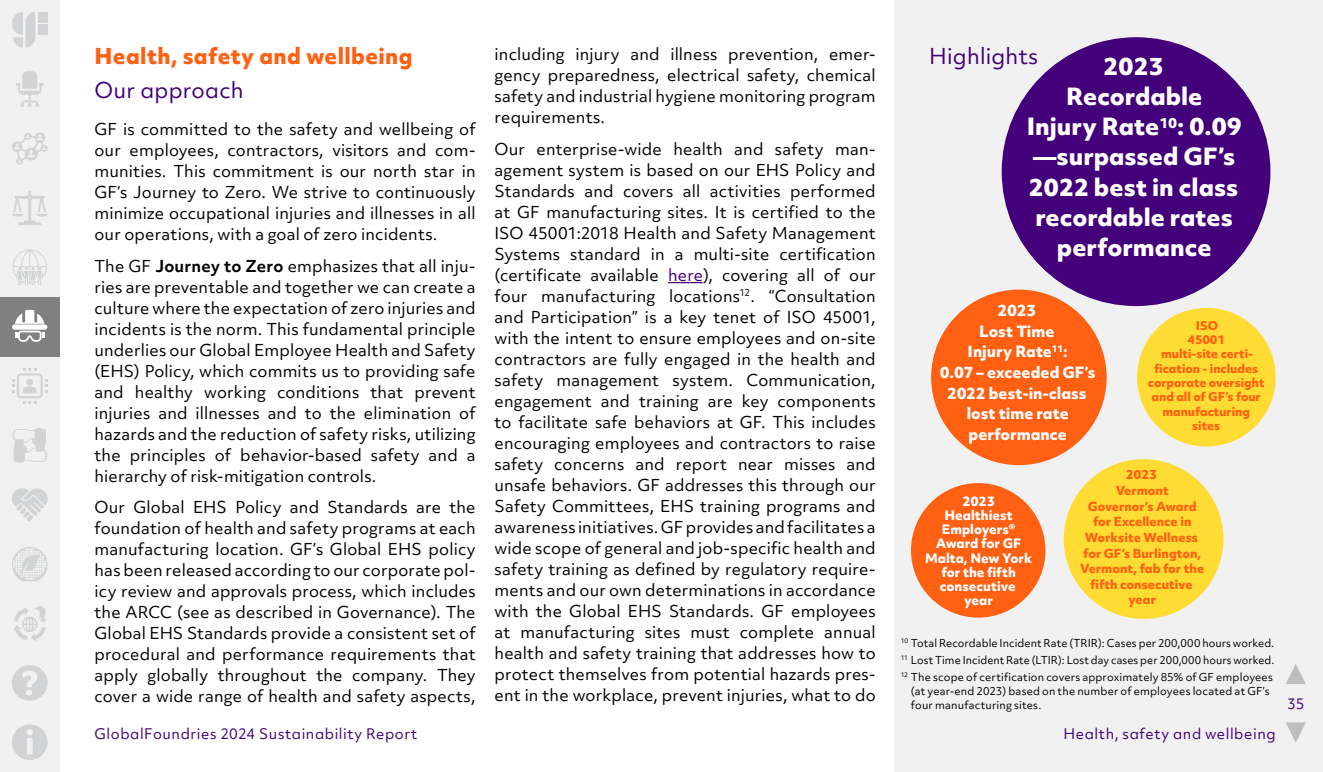
<style>
.page{position:relative;width:1323px;height:772px;background:#fff}
.page>*{position:absolute;margin:0;border:0;box-sizing:border-box;transform-origin:0 0}
.t1{font:800 22.75px/30.3px "Objektiv Mk 2";color:#fff;text-align:center}
._23_Deck_12_15{font:800 21px "Objektiv Mk 2";letter-spacing:.02em;color:#ff6012}
._23_Deck_Regular{font:21px "Objektiv Mk 2";letter-spacing:.01em;color:#43007a}
._23-BODY_9_12{font:15.75px/21px "Objektiv Mk 3";letter-spacing:.01em;color:#000;text-align:justify}
.t2{font:800 14.88px/20.7px "Objektiv Mk 2";color:#fff;text-align:center}
.O-BODY_9_12{font:14px "Objektiv Mk 2";letter-spacing:.04em;color:#43007a}
.t3{font:800 12.6px/14px "Objektiv Mk 2";color:#fff;text-align:center}
.t4{font:800 11.9px/15.6px "Objektiv Mk 2";color:#ff6012;text-align:center}
.t5{font:800 11.55px/14.3px "Objektiv Mk 2";color:#ff6012;text-align:center}
.O22-Footnote{font:10.5px/14px "Objektiv Mk 3";letter-spacing:.01em;color:#000}
.s1{font-weight:700}
.s2{color:#43007a}
</style>
<div class="page">
<div style="left:0;top:0;width:60px;height:60px;background:#f1f1f1"></div>
<div style="left:38px;top:25px;width:10px;height:10px;background:#d1d3d4"></div>
<div style="left:38px;top:12px;width:10px;height:10px;background:#d1d3d4"></div>
<svg style="left:12px;top:12px;width:23px;height:36px"></svg>
<div style="left:0;top:59px;width:60px;height:60px;background:#f1f1f1"></div>
<svg style="left:16px;top:71px;width:28px;height:36px"></svg>
<div style="left:0;top:119px;width:60px;height:59px;background:#f1f1f1"></div>
<svg style="left:12px;top:132px;width:36px;height:33px"></svg>
<div style="left:0;top:178px;width:60px;height:60px;background:#f1f1f1"></div>
<svg style="left:12px;top:191px;width:36px;height:34px"></svg>
<div style="left:0;top:237px;width:60px;height:60px;background:#f1f1f1"></div>
<svg style="left:13px;top:249px;width:34px;height:36px"></svg>
<div style="left:0;top:356px;width:60px;height:60px;background:#f1f1f1"></div>
<svg style="left:12px;top:368px;width:36px;height:36px"></svg>
<div style="left:0;top:415px;width:60px;height:60px;background:#f1f1f1"></div>
<svg style="left:12px;top:427px;width:36px;height:36px"></svg>
<div style="left:0;top:475px;width:60px;height:59px;background:#f1f1f1"></div>
<svg style="left:12px;top:488px;width:36px;height:33px"></svg>
<div style="left:0;top:534px;width:60px;height:60px;background:#f1f1f1"></div>
<svg style="left:12px;top:547px;width:36px;height:34px"></svg>
<div style="left:0;top:594px;width:60px;height:59px;background:#f1f1f1"></div>
<svg style="left:13px;top:606px;width:33px;height:35px"></svg>
<div style="left:0;top:653px;width:60px;height:59px;background:#f1f1f1"></div>
<svg style="left:12px;top:665px;width:36px;height:35px"></svg>
<div style="left:0;top:712px;width:60px;height:60px;background:#f1f1f1"></div>
<svg style="left:12px;top:724px;width:36px;height:36px"></svg>
<div style="left:894px;top:0;width:429px;height:772px;background:#f1f1f1"></div>
<hr style="left:668px;top:282px;width:35px;height:1px;background:#43007a">
<svg style="left:1286px;top:722px;width:20px;height:20px"></svg>
<svg style="left:1286px;top:664px;width:20px;height:20px"></svg>
<div style="left:0;top:297px;width:60px;height:59px;background:#808080"></div>
<svg style="left:12px;top:309px;width:36px;height:33px"></svg>
<div style="left:1002px;top:37px;width:268px;height:269px;background:#43007a;border-radius:50%"></div>
<div style="left:931px;top:289px;width:176px;height:176px;background:#ff6012;border-radius:50%"></div>
<div style="left:911px;top:483px;width:134px;height:134px;background:#ff6012;border-radius:50%"></div>
<div style="left:1064px;top:459px;width:159px;height:160px;background:#ffdc34;border-radius:50%"></div>
<div style="left:1137px;top:308px;width:139px;height:138px;background:#ffdc34;border-radius:50%"></div>
<p class="_23_Deck_12_15" style="left:94px;top:41px;width:320px">Health, safety and wellbeing</p>
<p class="_23_Deck_Regular" style="left:94px;top:76px;width:151px">Our approach</p>
<p class="_23-BODY_9_12" style="left:94px;top:119px;width:383px">GF is committed to the safety and wellbeing of our employees, contractors, visitors and com&shy;munities. This commitment is our north star in GF’s Journey to Zero. We strive to continuously minimize occupational injuries and illnesses in all our operations, with a goal of zero incidents.</p>
<p class="_23-BODY_9_12" style="left:94px;top:255px;width:383px">The GF <span class="s1">Journey to Zero</span> emphasizes that all inju&shy;ries are preventable and together we can create a culture where the expectation of zero injuries and incidents is the norm. This fundamental principle underlies our Global Employee Health and Safety (EHS) Policy, which commits us to providing safe and healthy working conditions that prevent injuries and illnesses and to the elimination of hazards and the reduction of safety risks, utilizing the principles of behavior-based safety and a hierarchy of risk-mitigation controls.</p>
<p class="_23-BODY_9_12" style="left:94px;top:497px;width:383px">Our Global EHS Policy and Standards are the foundation of health and safety programs at each manufacturing location. GF’s Global EHS policy has been released according to our corporate pol&shy;icy review and approvals process, which includes the ARCC (see as described in Governance). The Global EHS Standards provide a consistent set of procedural and performance requirements that apply globally throughout the company. They cover a wide range of health and safety aspects,</p>
<p class="_23-BODY_9_12" style="left:495px;top:43px;width:383px">including injury and illness prevention, emer&shy;gency preparedness, electrical safety, chemical safety and industrial hygiene monitoring program requirements.</p>
<p class="_23-BODY_9_12" style="left:495px;top:138px;width:383px">Our enterprise-wide health and safety man&shy;agement system is based on our EHS Policy and Standards and covers all activities performed at GF manufacturing sites. It is certified to the ISO 45001:2018 Health and Safety Management Systems standard in a multi-site certification (certificate available <span class="s2">here</span>), covering all of our four manufacturing locations<sup>12</sup>. “Consultation and Participation” is a key tenet of ISO 45001, with the intent to ensure employees and on-site contractors are fully engaged in the health and safety management system. Communication, engagement and training are key components to facilitate safe behaviors at GF. This includes encouraging employees and contractors to raise safety concerns and report near misses and unsafe behaviors. GF addresses this through our Safety Committees, EHS training programs and awareness initiatives. GF provides and facilitates a wide scope of general and job-specific health and safety training as defined by regulatory require&shy;ments and our own determinations in accordance with the Global EHS Standards. GF employees at manufacturing sites must complete annual health and safety training that addresses how to protect themselves from potential hazards pres&shy;ent in the workplace, prevent injuries, what to do</p>
<p class="_23_Deck_Regular" style="left:929px;top:42px;width:111px">Highlights</p>
<p class="t1" style="left:1027px;top:50px;width:217px">2023<br>Recordable<br>Injury Rate<sup>10</sup>: 0.09 —surpassed GF’s<br>2022 best in class recordable rates performance</p>
<p class="t2" style="left:940px;top:299px;width:157px">2023<br>Lost Time<br>Injury Rate<sup>11</sup>:<br>0.07 – exceeded GF’s<br>2022 best-in-class lost time rate performance</p>
<p class="t5" style="left:1148px;top:318px;width:118px">ISO<br>45001<br>multi-site certi&shy;fication - includes corporate oversight and all of GF’s four manufacturing sites</p>
<p class="t3" style="left:925px;top:494px;width:108px">2023<br>Healthiest<br>Employers®<br>Award for GF<br>Malta, New York for the fifth consecutive year</p>
<p class="t4" style="left:1080px;top:467px;width:126px">2023<br>Vermont<br>Governor’s Award for Excellence in<br>Worksite Wellness for GF’s Burlington,<br>Vermont, fab for the fifth consecutive year</p>
<p class="O22-Footnote" style="left:901px;top:635px;width:375px"><sup>10</sup> Total Recordable Incident Rate (TRIR): Cases per 200,000 hours worked.</p>
<p class="O22-Footnote" style="left:901px;top:653px;width:375px"><sup>11</sup> Lost Time Incident Rate (LTIR): Lost day cases per 200,000 hours worked.</p>
<p class="O22-Footnote" style="left:911px;top:670px;width:363px;text-indent:-10px"><sup>12</sup> The scope of certification covers approximately 85% of GF employees (at year-end 2023) based on the number of employees located at GF’s four manufacturing sites.</p>
<p class="O-BODY_9_12" style="left:94px;top:724px;width:324px">GlobalFoundries 2024 Sustainability Report</p>
<p class="O-BODY_9_12" style="left:1073px;top:724px;width:203px">Health, safety &amp; well-being</p>
<p class="O-BODY_9_12" style="left:1064px;top:724px;width:214px">Health, safety and wellbeing</p>
<p class="O-BODY_9_12" style="left:1287px;top:694px;width:19px">35</p>
</div>
